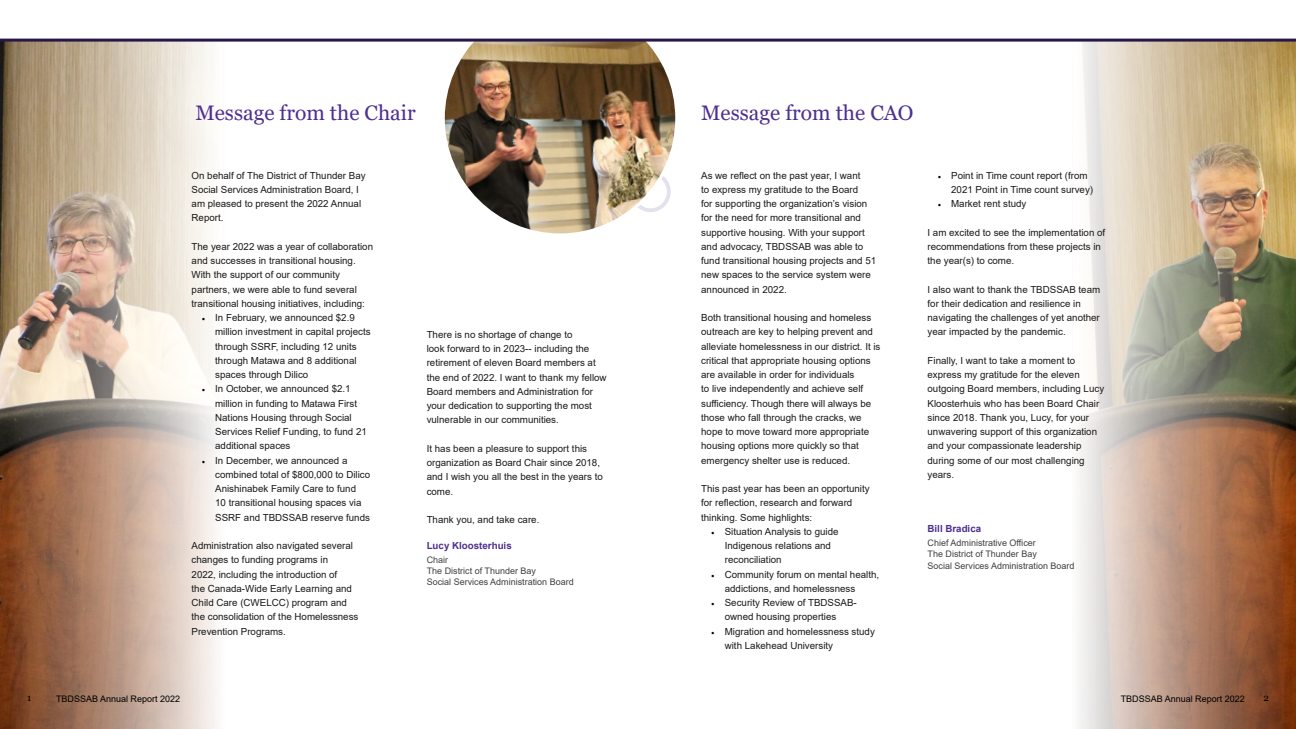
<style>
.page{position:relative;width:1296px;height:729px;background:#fff}
.page>*{position:absolute;margin:0;border:0;box-sizing:border-box;transform-origin:0 0}
.t1{font:21px "Georgia";color:#4e2f91}
.t2{font:9.75px/14.2px "Arial";color:#1a1a1a}
.t3{font:700 9.75px "Arial";color:#4e2f91}
.t4{font:9.75px "Georgia";color:#000}
.t5{font:9px/11.2px "Arial";color:#404040}
.t6{font:9px "Arial";color:#000}
.s1{font-family:"Minion Pro";font-size:9px;color:#000}
</style>
<div class="page">
<img style="left:0;top:42px;width:217px;height:687px">
<div style="left:630px;top:171px;width:41px;height:41px;border:4px solid #e4e0ee;border-radius:50%"></div>
<img style="left:443px;top:1px;width:234px;height:234px;border-radius:117px">
<img style="left:1080px;top:42px;width:216px;height:687px">
<svg style="left:0;top:1px;width:1296px;height:41px"></svg>
<h1 class="t1" style="left:195px;top:100px;width:222px">Message from the Chair</h1>
<h1 class="t1" style="left:701px;top:100px;width:214px">Message from the CAO</h1>
<p class="t2" style="left:192px;top:168px;width:176px">On behalf of The District of Thunder Bay<br>Social Services Administration Board, I am pleased to present the 2022 Annual<br>Report.</p>
<p class="t2" style="left:192px;top:239px;width:183px">The year 2022 was a year of collaboration and successes in transitional housing.<br>With the support of our community partners, we were able to fund several transitional housing initiatives, including:</p>
<p class="t2" style="left:215px;top:310px;width:157px;text-indent:-14px"><span class="s1">•</span> In February, we announced $2.9 million investment in capital projects through SSRF, including 12 units through Matawa and 8 additional spaces through Dilico</p>
<p class="t2" style="left:215px;top:382px;width:153px;text-indent:-14px"><span class="s1">•</span> In October, we announced $2.1 million in funding to Matawa First<br>Nations Housing through Social<br>Services Relief Funding, to fund 21 additional spaces</p>
<p class="t2" style="left:215px;top:453px;width:156px;text-indent:-14px"><span class="s1">•</span> In December, we announced a combined total of $800,000 to Dilico<br>Anishinabek Family Care to fund<br>10 transitional housing spaces via<br>SSRF and TBDSSAB reserve funds</p>
<p class="t2" style="left:192px;top:538px;width:168px">Administration also navigated several changes to funding programs in<br>2022, including the introduction of<br>the Canada-Wide Early Learning and Child Care (CWELCC) program and the consolidation of the Homelessness Prevention Programs.</p>
<p class="t4" style="left:27px;top:691px;width:6px">1</p>
<p class="t6" style="left:56px;top:693px;width:126px">TBDSSAB Annual Report 2022</p>
<p class="t2" style="left:427px;top:327px;width:181px">There is no shortage of change to<br>look forward to in 2023-- including the retirement of eleven Board members at the end of 2022. I want to thank my fellow Board members and Administration for your dedication to supporting the most vulnerable in our communities.</p>
<p class="t2" style="left:427px;top:441px;width:178px">It has been a pleasure to support this organization as Board Chair since 2018, and I wish you all the best in the years to come.</p>
<p class="t2" style="left:427px;top:513px;width:114px">Thank you, and take care.</p>
<p class="t3" style="left:427px;top:538px;width:87px">Lucy Kloosterhuis</p>
<p class="t5" style="left:427px;top:554px;width:149px">Chair<br>The District of Thunder Bay<br>Social Services Administration Board</p>
<p class="t2" style="left:701px;top:168px;width:177px">As we reflect on the past year, I want<br>to express my gratitude to the Board<br>for supporting the organization’s vision for the need for more transitional and supportive housing. With your support and advocacy, TBDSSAB was able to fund transitional housing projects and 51 new spaces to the service system were announced in 2022.</p>
<p class="t2" style="left:701px;top:310px;width:181px">Both transitional housing and homeless outreach are key to helping prevent and alleviate homelessness in our district. It is critical that appropriate housing options are available in order for individuals<br>to live independently and achieve self sufficiency. Though there will always be those who fall through the cracks, we hope to move toward more appropriate housing options more quickly so that emergency shelter use is reduced.</p>
<p class="t2" style="left:701px;top:482px;width:170px">This past year has been an opportunity for reflection, research and forward thinking. Some highlights:</p>
<p class="t2" style="left:725px;top:524px;width:115px;text-indent:-14px"><span class="s1">•</span> Situation Analysis to guide<br>Indigenous relations and reconciliation</p>
<p class="t2" style="left:725px;top:567px;width:156px;text-indent:-14px"><span class="s1">•</span> Community forum on mental health, addictions, and homelessness</p>
<p class="t2" style="left:725px;top:595px;width:134px;text-indent:-14px"><span class="s1">•</span> Security Review of TBDSSAB&shy;owned housing properties</p>
<p class="t2" style="left:725px;top:624px;width:152px;text-indent:-14px"><span class="s1">•</span> Migration and homelessness study with Lakehead University</p>
<p class="t2" style="left:951px;top:168px;width:143px;text-indent:-13px"><span class="s1">•</span> Point in Time count report (from<br>2021 Point in Time count survey)</p>
<p class="t2" style="left:938px;top:196px;width:90px"><span class="s1">•</span> Market rent study</p>
<p class="t2" style="left:928px;top:225px;width:179px">I am excited to see the implementation of recommendations from these projects in the year(s) to come.</p>
<p class="t2" style="left:928px;top:282px;width:174px">I also want to thank the TBDSSAB team for their dedication and resilience in navigating the challenges of yet another year impacted by the pandemic.</p>
<p class="t2" style="left:928px;top:353px;width:178px">Finally, I want to take a moment to express my gratitude for the eleven outgoing Board members, including Lucy Kloosterhuis who has been Board Chair since 2018. Thank you, Lucy, for your unwavering support of this organization and your compassionate leadership during some of our most challenging years.</p>
<p class="t3" style="left:928px;top:522px;width:55px">Bill Bradica</p>
<p class="t5" style="left:928px;top:537px;width:149px">Chief Administrative Officer<br>The District of Thunder Bay<br>Social Services Administration Board</p>
<p class="t6" style="left:1121px;top:693px;width:126px">TBDSSAB Annual Report 2022</p>
<p class="t4" style="left:1264px;top:691px;width:7px">2</p>
</div>
